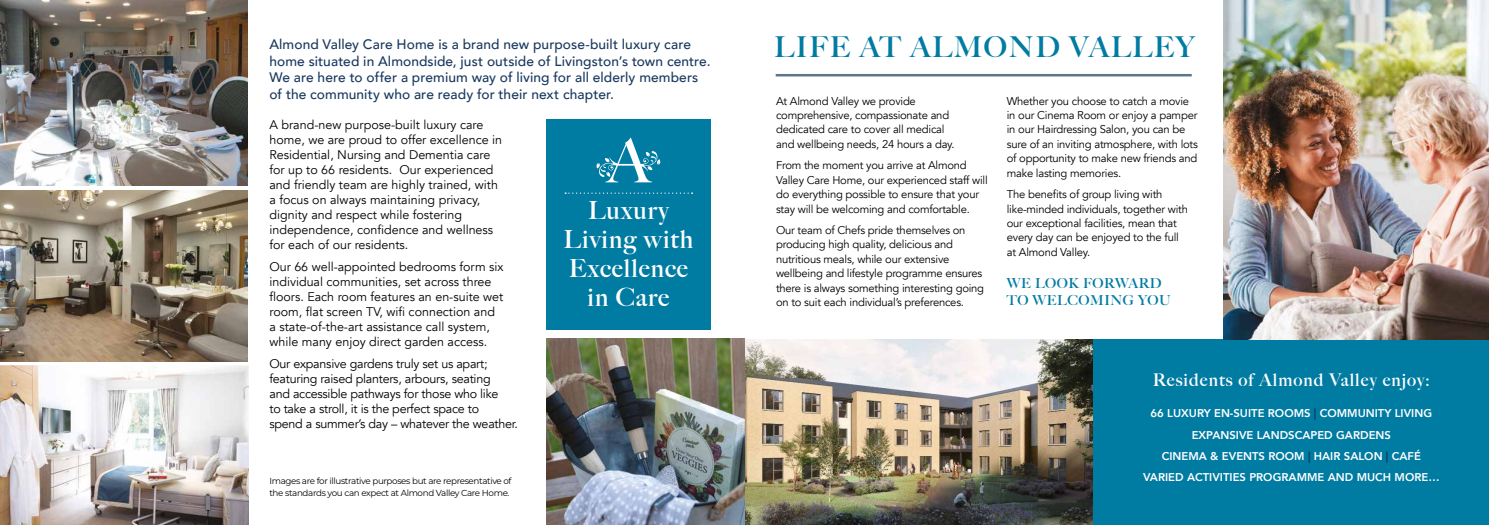
<style>
.page{position:relative;width:1489px;height:525px;background:#fff}
.page>*{position:absolute;margin:0;border:0;box-sizing:border-box;transform-origin:0 0}
.t1{font:700 28.75px "Big Caslon FB";letter-spacing:.06em;color:#007ba2}
.t2{font:700 25px/29px "Big Caslon FB";letter-spacing:.04em;color:#fff;text-align:center}
.t3{font:700 17.5px "Big Caslon FB";letter-spacing:.06em;color:#fff}
.t4{font:500 13.75px/16.5px "Avenir";letter-spacing:.005em;color:#18385f}
.t5{font:700 13.75px/17.5px "Big Caslon FB";letter-spacing:.04em;color:#007ba2}
.t6{font:12.5px/15px "Avenir";color:#000}
.t7{font:12.5px/15px "Avenir";letter-spacing:-.02em;color:#000}
.t8{font:11.25px/14.4px "Avenir";letter-spacing:-.02em;color:#000}
.t9{font:800 11.25px/21.2px "Avenir";color:#fff;text-align:center}
.t10{font:8.75px/12.5px "Montserrat";letter-spacing:-.04em;color:#000}
.s1{color:#18385f}
</style>
<div class="page">
<img style="left:0;top:365px;width:249px;height:159px">
<img style="left:546px;top:338px;width:547px;height:186px">
<div style="left:1093px;top:339px;width:395px;height:185px;background:#007ba2"></div>
<img style="left:1223px;top:0;width:265px;height:339px">
<hr style="left:775px;top:74px;width:416px;height:2px;background:#5d748f">
<img style="left:0;top:0;width:248px;height:185px">
<img style="left:0;top:190px;width:248px;height:171px">
<div style="left:546px;top:119px;width:164px;height:211px;background:#007ba2"></div>
<svg style="left:596px;top:138px;width:64px;height:44px"></svg>
<svg style="left:565px;top:192px;width:127px;height:2px"></svg>
<p class="t4" style="left:269px;top:35px;width:442px">Almond Valley Care Home is a brand new purpose-built luxury care home situated in Almondside, just outside of Livingston’s town centre.<br>We are here to offer a premium way of living for all elderly members of the community who are ready for their next chapter.</p>
<p class="t6" style="left:269px;top:117px;width:234px">A brand-new purpose-built luxury care home, we are proud to offer excellence in Residential, Nursing and Dementia care for up to 66 residents. Our experienced and friendly team are highly trained, with a focus on always maintaining privacy, dignity and respect while fostering independence, confidence and wellness for each of our residents.</p>
<p class="t6" style="left:269px;top:259px;width:235px">Our 66 well-appointed bedrooms form six individual communities, set across three floors. Each room features an en-suite wet room, flat screen TV, wifi connection and a state-of-the-art assistance call system, while many enjoy direct garden access.</p>
<p class="t7" style="left:269px;top:356px;width:250px">Our expansive gardens truly set us apart; featuring raised planters, arbours, seating<br>and accessible pathways for those who like<br>to take a stroll, it is the perfect space to<br>spend a summer’s day – whatever the weather.</p>
<h2 class="t2" style="left:563px;top:196px;width:131px">Luxury<br>Living with<br>Excellence in Care</h2>
<p class="t10" style="left:269px;top:474px;width:244px">Images are for illustrative purposes but are representative of the standards you can expect at Almond Valley Care Home.</p>
<h1 class="t1" style="left:774px;top:30px;width:422px">LIFE AT ALMOND VALLEY</h1>
<p class="t8" style="left:776px;top:94px;width:180px">At Almond Valley we provide comprehensive, compassionate and dedicated care to cover all medical and wellbeing needs, 24 hours a day.</p>
<p class="t8" style="left:776px;top:158px;width:213px">From the moment you arrive at Almond Valley Care Home, our experienced staff will do everything possible to ensure that your stay will be welcoming and comfortable.</p>
<p class="t8" style="left:776px;top:223px;width:210px">Our team of Chefs pride themselves on producing high quality, delicious and nutritious meals, while our extensive wellbeing and lifestyle programme ensures there is always something interesting going on to suit each individual’s preferences.</p>
<p class="t8" style="left:1006px;top:94px;width:192px">Whether you choose to catch a movie in our Cinema Room or enjoy a pamper in our Hairdressing Salon, you can be sure of an inviting atmosphere, with lots of opportunity to make new friends and make lasting memories.</p>
<p class="t8" style="left:1006px;top:187px;width:182px">The benefits of group living with like-minded individuals, together with our exceptional facilities, mean that every day can be enjoyed to the full at Almond Valley.</p>
<p class="t5" style="left:1006px;top:274px;width:165px">WE LOOK FORWARD<br>TO WELCOMING YOU</p>
<h3 class="t3" style="left:1152px;top:369px;width:278px">Residents of Almond Valley enjoy:</h3>
<p class="t9" style="left:1142px;top:402px;width:298px">66 LUXURY EN-SUITE ROOMS <span class="s1">|</span> COMMUNITY LIVING EXPANSIVE LANDSCAPED GARDENS<br>CINEMA &amp; EVENTS ROOM <span class="s1">|</span> HAIR SALON <span class="s1">|</span> CAFÉ VARIED ACTIVITIES PROGRAMME AND MUCH MORE…</p>
</div>
